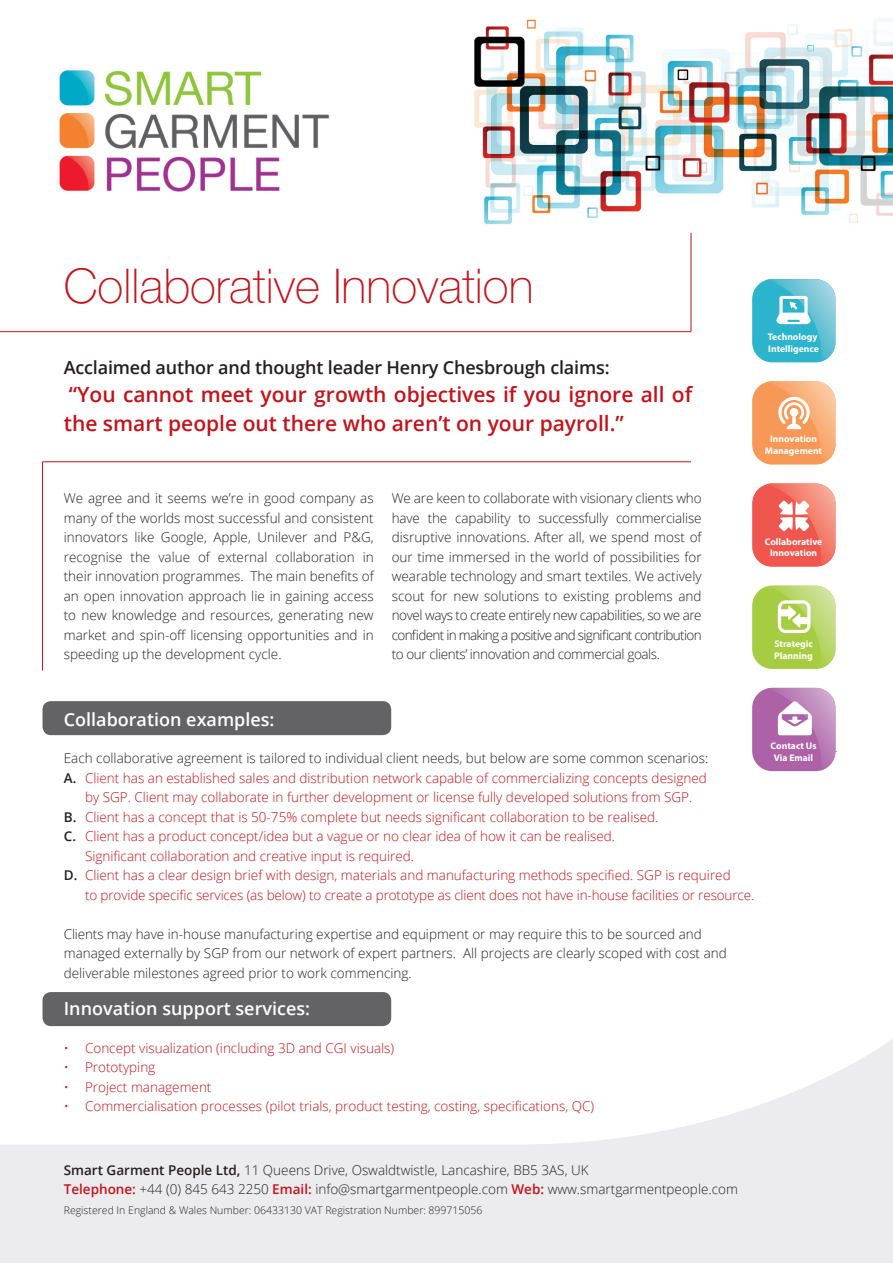
<style>
.page{position:relative;width:893px;height:1263px;background:#fff}
.page>*{position:absolute;margin:0;border:0;box-sizing:border-box;transform-origin:0 0}
.t1{font:100 48px "Helvetica Neue";color:#c4121a}
.t2{font:600 21px/28.5px "Open Sans";color:#c4121a}
.t3{font:600 18px "Open Sans";letter-spacing:-.01em;color:#231f20}
.t4{font:600 18px "Open Sans";color:#fff}
.t5{font:300 13.5px/19.5px "Open Sans";color:#231f20;text-align:justify}
.t6{font:300 13.5px "Open Sans";color:#c4121a}
.t7{font:300 10.5px "Open Sans";color:#231f20}
.t8{font:700 9.6px/11.6px "Myriad Pro";color:#fff;text-align:center}
.s1{font-weight:600;color:#231f20}
.s2{font-weight:600}
.s3{font-weight:600;color:#c4121a}
</style>
<div class="page">
<svg style="left:0;top:1039px;width:893px;height:224px;fill:#ececee"></svg>
<img style="left:475px;top:18px;width:418px;height:224px">
<img style="left:59px;top:70px;width:271px;height:122px">
<div style="left:43px;top:701px;width:348px;height:34px;background:#636366;border-radius:9px"></div>
<div style="left:43px;top:992px;width:348px;height:34px;background:#636366;border-radius:9px"></div>
<div style="left:752px;top:279px;width:83px;height:83px;background:#2bb4cb;border-radius:20px"></div>
<div style="left:752px;top:381px;width:83px;height:83px;background:#f79857;border-radius:20px"></div>
<div style="left:752px;top:483px;width:83px;height:84px;background:#ef564e;border-radius:20px"></div>
<div style="left:752px;top:586px;width:83px;height:83px;background:#a6cd41;border-radius:20px"></div>
<div style="left:752px;top:688px;width:83px;height:83px;background:#ad61a7;border-radius:20px"></div>
<svg style="left:767px;top:279px;width:68px;height:83px"></svg>
<svg style="left:767px;top:381px;width:68px;height:83px"></svg>
<svg style="left:767px;top:483px;width:69px;height:83px"></svg>
<svg style="left:767px;top:586px;width:68px;height:82px"></svg>
<svg style="left:767px;top:688px;width:68px;height:82px"></svg>
<hr style="left:0;top:331px;width:691px;height:1px;background:#c4121a">
<hr style="left:43px;top:461px;width:648px;height:1px;background:#c4121a">
<hr style="left:42px;top:462px;width:1px;height:208px;background:#c4121a">
<hr style="left:691px;top:233px;width:1px;height:99px;background:#c4121a">
<h1 class="t1" style="left:64px;top:259px;width:471px">Collaborative Innovation</h1>
<h3 class="t3" style="left:64px;top:355px;width:547px">Acclaimed author and thought leader Henry Chesbrough claims:</h3>
<h2 class="t2" style="left:64px;top:380px;width:630px">“You cannot meet your growth objectives if you ignore all of the smart people out there who aren’t on your payroll.”</h2>
<p class="t5" style="left:64px;top:488px;width:311px">We agree and it seems we’re in good company as many of the worlds most successful and consistent innovators like Google, Apple, Unilever and P&amp;G, recognise the value of external collaboration in their innovation programmes. The main benefits of an open innovation approach lie in gaining access to new knowledge and resources, generating new market and spin-off licensing opportunities and in speeding up the development cycle.</p>
<p class="t5" style="left:392px;top:488px;width:311px">We are keen to collaborate with visionary clients who have the capability to successfully commercialise disruptive innovations. After all, we spend most of our time immersed in the world of possibilities for wearable technology and smart textiles. We actively scout for new solutions to existing problems and novel ways to create entirely new capabilities, so we are confident in making a positive and significant contribution to our clients’ innovation and commercial goals.</p>
<p class="t8" style="left:768px;top:331px;width:53px;text-align:left">Technology<br>Intelligence</p>
<p class="t8" style="left:765px;top:433px;width:59px">Innovation<br>Management</p>
<p class="t8" style="left:765px;top:535px;width:59px">Collaborative<br>Innovation</p>
<p class="t8" style="left:774px;top:638px;width:40px;text-align:left">Strategic<br>Planning</p>
<h3 class="t4" style="left:64px;top:707px;width:212px">Collaboration examples:</h3>
<p class="t5" style="left:64px;top:748px;width:646px">Each collaborative agreement is tailored to individual client needs, but below are some common scenarios:</p>
<p class="t6" style="left:64px;top:768px;width:645px"><span class="s1">A.</span> Client has an established sales and distribution network capable of commercializing concepts designed</p>
<p class="t6" style="left:85px;top:788px;width:609px">by SGP. Client may collaborate in further development or license fully developed solutions from SGP.</p>
<p class="t6" style="left:64px;top:807px;width:596px"><span class="s1">B.</span> Client has a concept that is 50-75% complete but needs significant collaboration to be realised.</p>
<p class="t6" style="left:64px;top:827px;width:553px"><span class="s1">C.</span> Client has a product concept/idea but a vague or no clear idea of how it can be realised.</p>
<p class="t6" style="left:85px;top:846px;width:331px">Significant collaboration and creative input is required.</p>
<p class="t6" style="left:64px;top:866px;width:668px"><span class="s1">D.</span> Client has a clear design brief with design, materials and manufacturing methods specified. SGP is required</p>
<p class="t6" style="left:85px;top:885px;width:671px">to provide specific services (as below) to create a prototype as client does not have in-house facilities or resource.</p>
<p class="t5" style="left:64px;top:923px;width:664px;text-align:left">Clients may have in-house manufacturing expertise and equipment or may require this to be sourced and managed externally by SGP from our network of expert partners. All projects are clearly scoped with cost and deliverable milestones agreed prior to work commencing.</p>
<h3 class="t4" style="left:64px;top:996px;width:248px">Innovation support services:</h3>
<p class="t6" style="left:64px;top:1038px;width:332px">• Concept visualization (including 3D and CGI visuals)</p>
<p class="t6" style="left:64px;top:1058px;width:93px">• Prototyping</p>
<p class="t6" style="left:64px;top:1077px;width:149px">• Project management</p>
<p class="t6" style="left:64px;top:1097px;width:532px">• Commercialisation processes (pilot trials, product testing, costing, specifications, QC)</p>
<p class="t8" style="left:771px;top:740px;width:47px">Contact Us<br>Via Email</p>
<p class="t5" style="left:64px;top:1160px;width:676px"><span class="s2">Smart Garment People Ltd,</span> 11 Queens Drive, Oswaldtwistle, Lancashire, BB5 3AS, UK<br><span class="s3">Telephone:</span> +44 (0) 845 643 2250 <span class="s3">Email:</span> info@smartgarmentpeople.com <span class="s3">Web:</span> www.smartgarmentpeople.com</p>
<p class="t7" style="left:64px;top:1203px;width:420px">Registered In England &amp; Wales Number: 06433130 VAT Registration Number: 899715056</p>
</div>
